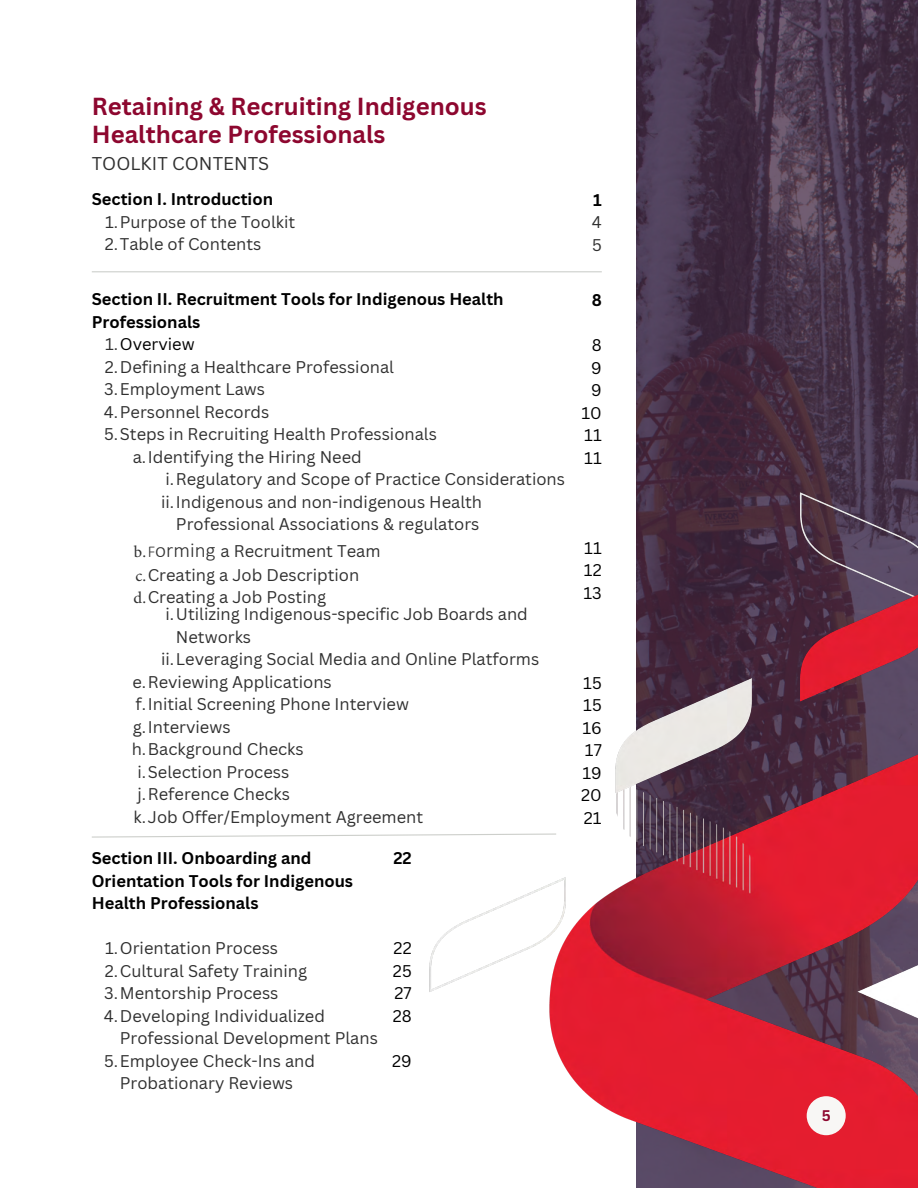
<style>
.page{position:relative;width:918px;height:1188px;background:#fff}
.page>*{position:absolute;margin:0;border:0;box-sizing:border-box;transform-origin:0 0}
.t1{font:700 24px/28.2px "Canva Sans";color:#8d072f}
.t2{font:18px "Canva Sans";color:#303030}
.t3{font:16.5px/22.5px "Canva Sans";color:#303030}
.t4{font:700 16.5px/22.5px "Canva Sans";color:#000}
.t5{font:16.5px "Canva Sans";color:#000}
.t6{font:700 15px "Canva Sans";color:#8d072f}
.s1{color:#303030}
.s2{font-family:"Minion Pro"}
.s3{font-family:"Calibri";font-weight:300}
.s4{font-family:"Calibri";font-weight:300;font-size:21px}
</style>
<div class="page">
<img style="left:636px;top:0;width:282px;height:481px">
<img style="left:429px;top:481px;width:489px;height:707px">
<hr style="left:92px;top:271px;width:510px;height:1px;background:#cdcfcb">
<svg style="left:92px;top:833px;width:465px;height:5px"></svg>
<div style="left:807px;top:1096px;width:39px;height:39px;background:#f8f7f5;border-radius:50%"></div>
<p class="t1" style="left:92px;top:91px;width:396px">Retaining &amp; Recruiting Indigenous<br>Healthcare Professionals</p>
<p class="t2" style="left:92px;top:150px;width:179px">TOOLKIT CONTENTS</p>
<p class="t4" style="left:92px;top:188px;width:183px">Section I. Introduction</p>
<p class="t3" style="left:105px;top:210px;width:192px">1.Purpose of the Toolkit</p>
<p class="t3" style="left:105px;top:233px;width:158px">2.Table of Contents</p>
<p class="t4" style="left:92px;top:288px;width:413px">Section II. Recruitment Tools for Indigenous Health<br>Professionals</p>
<p class="t5" style="left:105px;top:333px;width:91px"><span class="s1">1.</span>Overview</p>
<p class="t3" style="left:105px;top:355px;width:291px">2.Defining a Healthcare Professional</p>
<p class="t3" style="left:104px;top:378px;width:162px">3.Employment Laws</p>
<p class="t3" style="left:104px;top:400px;width:167px">4.Personnel Records</p>
<p class="t3" style="left:104px;top:423px;width:334px">5.Steps in Recruiting Health Professionals</p>
<p class="t3" style="left:133px;top:445px;width:231px">a.Identifying the Hiring Need</p>
<p class="t3" style="left:166px;top:468px;width:401px">i.Regulatory and Scope of Practice Considerations</p>
<p class="t3" style="left:161px;top:490px;width:323px;text-align:right">ii.Indigenous and non-indigenous Health<br>Professional Associations &amp; regulators</p>
<p class="t3" style="left:134px;top:540px;width:248px"><span class="s2">b.</span><span class="s3">F</span><span class="s4">orming</span> a Recruitment Team <span class="s2">c.</span>Creating a Job Description <span class="s2">d.</span>Creating a Job Posting</p>
<p class="t3" style="left:176px;top:603px;width:353px;text-indent:-10px">i.Utilizing Indigenous-specific Job Boards and<br>Networks</p>
<p class="t3" style="left:161px;top:648px;width:380px">ii.Leveraging Social Media and Online Platforms</p>
<p class="t3" style="left:132px;top:670px;width:201px">e.Reviewing Applications</p>
<p class="t3" style="left:136px;top:693px;width:275px">f.Initial Screening Phone Interview</p>
<p class="t3" style="left:133px;top:715px;width:99px">g.Interviews</p>
<p class="t3" style="left:132px;top:738px;width:174px">h.Background Checks</p>
<p class="t3" style="left:138px;top:760px;width:153px">i.Selection Process</p>
<p class="t3" style="left:138px;top:783px;width:154px">j.Reference Checks</p>
<p class="t3" style="left:134px;top:805px;width:291px">k.Job Offer/Employment Agreement</p>
<p class="t4" style="left:92px;top:847px;width:263px">Section III. Onboarding and<br>Orientation Tools for Indigenous<br>Health Professionals</p>
<p class="t3" style="left:105px;top:937px;width:175px">1.Orientation Process</p>
<p class="t3" style="left:105px;top:959px;width:204px">2.Cultural Safety Training</p>
<p class="t3" style="left:104px;top:982px;width:176px">3.Mentorship Process</p>
<p class="t3" style="left:120px;top:1004px;width:260px;text-indent:-16px">4.Developing Individualized<br>Professional Development Plans</p>
<p class="t3" style="left:104px;top:1049px;width:213px;text-align:center">5.Employee Check-Ins and<br>Probationary Reviews</p>
<p class="t4" style="left:393px;top:847px;width:20px">22</p>
<p class="t5" style="left:394px;top:937px;width:20px">22</p>
<p class="t5" style="left:393px;top:959px;width:20px">25</p>
<p class="t5" style="left:395px;top:982px;width:19px">27</p>
<p class="t5" style="left:393px;top:1004px;width:20px">28</p>
<p class="t5" style="left:392px;top:1049px;width:21px">29</p>
<p class="t4" style="left:593px;top:188px;width:10px">1</p>
<p class="t3" style="left:592px;top:211px;width:11px">4</p>
<p class="t3" style="left:592px;top:233px;width:11px">5</p>
<p class="t4" style="left:592px;top:288px;width:12px">8</p>
<p class="t5" style="left:592px;top:333px;width:11px">8</p>
<p class="t5" style="left:591px;top:356px;width:12px">9</p>
<p class="t5" style="left:591px;top:378px;width:12px">9</p>
<p class="t5" style="left:581px;top:401px;width:22px">10</p>
<p class="t5" style="left:584px;top:423px;width:19px">11</p>
<p class="t5" style="left:584px;top:446px;width:19px">11</p>
<p class="t5" style="left:584px;top:536px;width:19px">11</p>
<p class="t5" style="left:584px;top:558px;width:19px">12</p>
<p class="t5" style="left:583px;top:581px;width:20px">13</p>
<p class="t5" style="left:583px;top:671px;width:20px">15</p>
<p class="t5" style="left:583px;top:693px;width:20px">15</p>
<p class="t5" style="left:582px;top:716px;width:21px">16</p>
<p class="t5" style="left:585px;top:738px;width:18px">17</p>
<p class="t5" style="left:582px;top:761px;width:21px">19</p>
<p class="t5" style="left:581px;top:783px;width:22px">20</p>
<p class="t5" style="left:584px;top:806px;width:19px">21</p>
<p class="t6" style="left:822px;top:1105px;width:11px">5</p>
</div>
